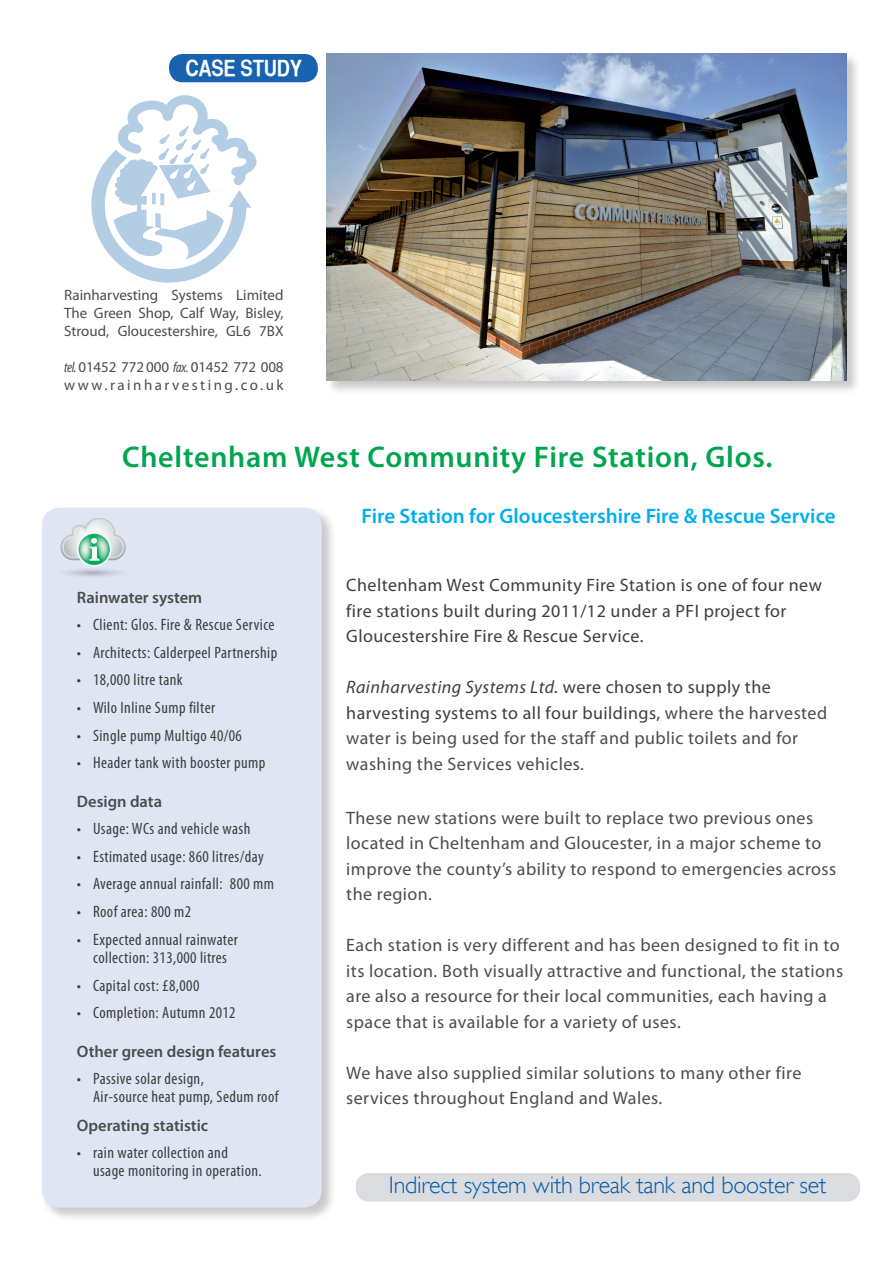
<style>
.page{position:relative;width:893px;height:1263px;background:#fff}
.page>*{position:absolute;margin:0;border:0;box-sizing:border-box;transform-origin:0 0}
.t1{font:600 30px "Myriad Pro";letter-spacing:.025em;color:#00a54f}
.t2{font:300 24px "Gill Sans";letter-spacing:-.01em;color:#015aaa}
.t3{font:22.5px "Helvetica CY Bold";letter-spacing:-.01em;color:#fff}
.t4{font:600 21px "Myriad Pro";color:#00aeef}
.t5{font:18px/25.5px "Myriad Pro";letter-spacing:.025em;color:#4b4c4d}
.t6{font:18px/25.5px "Myriad Pro";letter-spacing:.025em;color:#3e3e3f}
.t7{font:condensed 16.5px/18px "Myriad Pro";letter-spacing:.025em;color:#3e3e3f}
.t8{font:600 16.5px "Myriad Pro";color:#4b4c4d}
.t9{font:15px/18px "Myriad Pro";color:#4b4c4d;text-align:justify}
.t10{font:15px/18px "Myriad Pro";letter-spacing:.155em;color:#4b4c4d}
.s1{font-style:italic;font-stretch:condensed;font-size:14.7px}
.s2{font-style:italic;color:#3e3e3f}
.s3{color:#3e3e3f}
</style>
<div class="page">
<div style="left:40px;top:506px;width:297px;height:716px;background:#231f20;opacity:.25"></div>
<div style="left:42px;top:508px;width:280px;height:700px;background:#e0e5f3;border-radius:18px"></div>
<img style="left:60px;top:517px;width:66px;height:60px">
<div style="left:356px;top:1173px;width:504px;height:28px;background:#dadcdf;border-radius:14px"></div>
<svg style="left:91px;top:95px;width:166px;height:188px"></svg>
<div style="left:169px;top:54px;width:149px;height:28px;background:#1962af;border-radius:14px"></div>
<div style="left:325px;top:52px;width:536px;height:344px;background:#231f20;opacity:.25"></div>
<img style="left:327px;top:54px;width:519px;height:327px">
<p class="t3" style="left:185px;top:55px;width:118px">CASE STUDY</p>
<p class="t9" style="left:64px;top:285px;width:221px">Rainharvesting Systems Limited The Green Shop, Calf Way, Bisley, Stroud, Gloucestershire, GL6 7BX</p>
<p class="t10" style="left:64px;top:357px;width:221px"><span class="s1">tel.</span>01452 772 000 <span class="s1">fax.</span> 01452 772 008 www.rainharvesting.co.uk</p>
<h1 class="t1" style="left:122px;top:438px;width:652px">Cheltenham West Community Fire Station, Glos.</h1>
<p class="t8" style="left:77px;top:587px;width:127px">Rainwater system</p>
<p class="t7" style="left:77px;top:615px;width:199px">• Client: Glos. Fire &amp; Rescue Service</p>
<p class="t7" style="left:77px;top:643px;width:202px">• Architects: Calderpeel Partnership</p>
<p class="t7" style="left:77px;top:671px;width:107px">• 18,000 litre tank</p>
<p class="t7" style="left:77px;top:698px;width:140px">• Wilo Inline Sump filter</p>
<p class="t7" style="left:77px;top:726px;width:167px">• Single pump Multigo 40/06</p>
<p class="t7" style="left:77px;top:754px;width:190px">• Header tank with booster pump</p>
<p class="t8" style="left:77px;top:791px;width:87px">Design data</p>
<p class="t7" style="left:77px;top:819px;width:175px">• Usage: WCs and vehicle wash</p>
<p class="t7" style="left:77px;top:847px;width:188px">• Estimated usage: 860 litres/day</p>
<p class="t7" style="left:77px;top:875px;width:199px">• Average annual rainfall: 800 mm</p>
<p class="t7" style="left:77px;top:902px;width:116px">• Roof area: 800 m2</p>
<p class="t7" style="left:77px;top:930px;width:163px;text-align:center">• Expected annual rainwater collection: 313,000 litres</p>
<p class="t7" style="left:77px;top:976px;width:124px">• Capital cost: £8,000</p>
<p class="t7" style="left:77px;top:1004px;width:160px">• Completion: Autumn 2012</p>
<p class="t8" style="left:77px;top:1041px;width:201px">Other green design features</p>
<p class="t7" style="left:93px;top:1069px;width:187px;text-indent:-16px">• Passive solar design,<br>Air-source heat pump, Sedum roof</p>
<p class="t8" style="left:77px;top:1115px;width:133px">Operating statistic</p>
<p class="t7" style="left:93px;top:1144px;width:170px;text-indent:-16px">• rain water collection and usage monitoring in operation.</p>
<p class="t4" style="left:361px;top:503px;width:476px">Fire Station for Gloucestershire Fire &amp; Rescue Service</p>
<p class="t6" style="left:346px;top:572px;width:477px">Cheltenham West Community Fire Station is one of four new fire stations built during 2011/12 under a PFI project for<br>Gloucestershire Fire &amp; Rescue Service.</p>
<p class="t5" style="left:346px;top:674px;width:482px"><span class="s2">Rainharvesting Systems Ltd.</span> <span class="s3">were chosen to supply the harvesting systems to all four buildings,</span> where the harvested water is being used for the staff and public toilets and for washing the Services vehicles.</p>
<p class="t5" style="left:346px;top:805px;width:491px">These new stations were built to replace two previous ones located in Cheltenham and Gloucester, in a major scheme to improve the county’s ability to respond to emergencies across the region.</p>
<p class="t5" style="left:346px;top:932px;width:498px">Each station is very different and has been designed to fit in to its location. Both visually attractive and functional, the stations are also a resource for their local communities, each having a space that is available for a variety of uses.</p>
<p class="t5" style="left:346px;top:1060px;width:457px">We have also supplied similar solutions to many other fire services throughout England and Wales.</p>
<h2 class="t2" style="left:389px;top:1171px;width:439px">Indirect system with break tank and booster set</h2>
</div>
